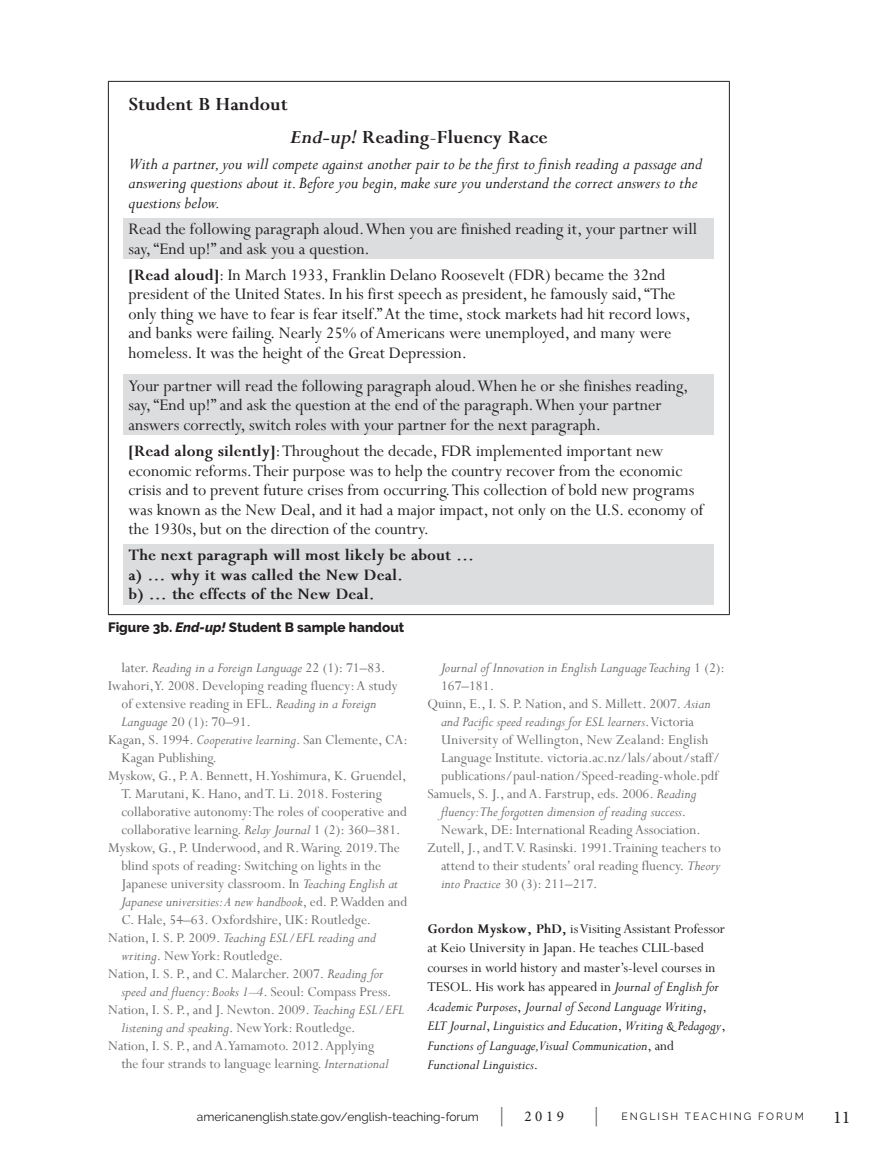
<style>
.page{position:relative;width:891px;height:1161px;background:#fff}
.page>*{position:absolute;margin:0;border:0;box-sizing:border-box;transform-origin:0 0}
.t1{font:700 21px "Perpetua";color:#231f20}
.Body{font:18px/19.5px "Perpetua";color:#231f20}
.Body-2{font:italic 18px/19.5px "Perpetua";color:#231f20}
.Body-3{font:700 18px "Perpetua";color:#231f20}
.t2{font:18px "Minion Pro";color:#231f20}
.Footnote{font:15px/18px "Perpetua";color:#6c6d70}
.Author_s_Bio{font:italic 15px/19.5px "Perpetua";color:#231f20}
.Footnote-2{font:italic 15px/18px "Perpetua";color:#6c6d70}
.t3{font:15px "Minion Pro";color:#231f20}
.t4{font:800 13.5px "Raleway";color:#231f20}
.t5{font:12px "Raleway";color:#231f20}
.t6{font:10.5px "Raleway";letter-spacing:.19em;color:#231f20}
.s1{font-style:italic}
.s2{font-weight:700}
.s3{font-style:normal}
.s4{font-weight:700;font-style:normal}
</style>
<div class="page">
<svg style="left:596px;top:1107px;width:1px;height:19px"></svg>
<svg style="left:501px;top:1107px;width:1px;height:19px"></svg>
<div style="left:123px;top:218px;width:591px;height:41px;background:#dcdddf"></div>
<div style="left:123px;top:374px;width:591px;height:61px;background:#dcdddf"></div>
<div style="left:123px;top:545px;width:591px;height:60px;background:#dcdddf"></div>
<hr style="left:108px;top:81px;width:622px;height:1px;background:#231f20">
<hr style="left:108px;top:82px;width:1px;height:532px;background:#231f20">
<hr style="left:729px;top:82px;width:1px;height:532px;background:#231f20">
<hr style="left:108px;top:614px;width:622px;height:1px;background:#231f20">
<h3 class="t1" style="left:129px;top:93px;width:161px">Student B Handout</h3>
<h4 class="t1" style="left:290px;top:126px;width:259px"><span class="s1">End-up!</span> Reading-Fluency Race</h4>
<p class="Body-2" style="left:129px;top:153px;width:575px">With a partner, you will compete against another pair to be the first to finish reading a passage and answering questions about it. Before you begin, make sure you understand the correct answers to the questions below.</p>
<p class="Body" style="left:129px;top:219px;width:570px">Read the following paragraph aloud. When you are finished reading it, your partner will say, “End up!” and ask you a question.</p>
<p class="Body" style="left:129px;top:265px;width:564px"><span class="s2">[Read aloud]</span>: In March 1933, Franklin Delano Roosevelt (FDR) became the 32nd president of the United States. In his first speech as president, he famously said, “The only thing we have to fear is fear itself.” At the time, stock markets had hit record lows, and banks were failing. Nearly 25% of Americans were unemployed, and many were homeless. It was the height of the Great Depression.</p>
<p class="Body" style="left:129px;top:376px;width:561px">Your partner will read the following paragraph aloud. When he or she finishes reading, say, “End up!” and ask the question at the end of the paragraph. When your partner answers correctly, switch roles with your partner for the next paragraph.</p>
<p class="Body" style="left:129px;top:441px;width:576px"><span class="s2">[Read along silently]</span>: Throughout the decade, FDR implemented important new economic reforms. Their purpose was to help the country recover from the economic crisis and to prevent future crises from occurring. This collection of bold new programs was known as the New Deal, and it had a major impact, not only on the U.S. economy of the 1930s, but on the direction of the country.</p>
<p class="Body-3" style="left:129px;top:546px;width:347px">The next paragraph will most likely be about …</p>
<p class="Body-3" style="left:129px;top:565px;width:276px">a) … why it was called the New Deal.</p>
<p class="Body-3" style="left:129px;top:585px;width:248px">b) … the effects of the New Deal.</p>
<p class="t4" style="left:108px;top:619px;width:298px">Figure 3b. <span class="s1">End-up!</span> Student B sample handout</p>
<p class="Footnote-2" style="left:122px;top:658px;width:265px"><span class="s3">later.</span> Reading in a Foreign Language <span class="s3">22 (1): 71–83.</span></p>
<p class="Footnote" style="left:122px;top:676px;width:278px;text-indent:-14px">Iwahori, Y. 2008. Developing reading fluency: A study of extensive reading in EFL. <span class="s1">Reading in a Foreign<br>Language</span> 20 (1): 70–91.</p>
<p class="Footnote" style="left:122px;top:730px;width:288px;text-indent:-14px">Kagan, S. 1994. <span class="s1">Cooperative learning</span>. San Clemente, CA:<br>Kagan Publishing.</p>
<p class="Footnote" style="left:122px;top:766px;width:287px;text-indent:-14px">Myskow, G., P. A. Bennett, H. Yoshimura, K. Gruendel, T. Marutani, K. Hano, and T. Li. 2018. Fostering collaborative autonomy: The roles of cooperative and collaborative learning. <span class="s1">Relay Journal</span> 1 (2): 360–381.</p>
<p class="Footnote" style="left:122px;top:838px;width:287px;text-indent:-14px">Myskow, G., P. Underwood, and R. Waring. 2019. The blind spots of reading: Switching on lights in the Japanese university classroom. In <span class="s1">Teaching English at Japanese universities: A new handbook</span>, ed. P. Wadden and C. Hale, 54–63. Oxfordshire, UK: Routledge.</p>
<p class="Footnote" style="left:122px;top:928px;width:256px;text-indent:-14px">Nation, I. S. P. 2009. <span class="s1">Teaching ESL/EFL reading and writing</span>. New York: Routledge.</p>
<p class="Footnote" style="left:122px;top:964px;width:272px;text-indent:-14px">Nation, I. S. P., and C. Malarcher. 2007. <span class="s1">Reading for speed and fluency: Books 1–4</span>. Seoul: Compass Press.</p>
<p class="Footnote" style="left:122px;top:1000px;width:284px;text-indent:-14px">Nation, I. S. P., and J. Newton. 2009. <span class="s1">Teaching ESL/EFL listening and speaking</span>. New York: Routledge.</p>
<p class="Footnote" style="left:122px;top:1036px;width:269px;text-indent:-14px">Nation, I. S. P., and A. Yamamoto. 2012. Applying the four strands to language learning. <span class="s1">International</span></p>
<p class="Footnote-2" style="left:441px;top:658px;width:286px">Journal of Innovation in English Language Teaching <span class="s3">1 (2):<br>167–181.</span></p>
<p class="Footnote" style="left:441px;top:694px;width:281px;text-indent:-14px">Quinn, E., I. S. P. Nation, and S. Millett. 2007. <span class="s1">Asian and Pacific speed readings for ESL learners</span>. Victoria University of Wellington, New Zealand: English Language Institute. victoria.ac.nz/lals/about/staff/ publications/paul-nation/Speed-reading-whole.pdf</p>
<p class="Footnote" style="left:441px;top:784px;width:261px;text-indent:-14px">Samuels, S. J., and A. Farstrup, eds. 2006. <span class="s1">Reading fluency:The forgotten dimension of reading success</span>.<br>Newark, DE: International Reading Association.</p>
<p class="Footnote" style="left:441px;top:838px;width:282px;text-align:justify;text-indent:-14px">Zutell, J., and T. V. Rasinski. 1991. Training teachers to attend to their students’ oral reading fluency. <span class="s1">Theory into Practice</span> 30 (3): 211–217.</p>
<p class="Author_s_Bio" style="left:427px;top:918px;width:300px"><span class="s4">Gordon Myskow, PhD,</span> <span class="s3">is Visiting Assistant Professor at Keio University in Japan. He teaches CLIL-based courses in world history and master’s-level courses in TESOL. His work has appeared in</span> Journal of English for Academic Purposes<span class="s3">,</span> Journal of Second Language Writing<span class="s3">, </span>ELT Journal<span class="s3">,</span> Linguistics and Education<span class="s3">,</span> Writing &amp; Pedagogy<span class="s3">, </span>Functions of Language,Visual Communication<span class="s3">, and </span>Functional Linguistics<span class="s3">.</span></p>
<p class="t5" style="left:197px;top:1110px;width:284px">americanenglish.state.gov/english-teaching-forum</p>
<p class="t3" style="left:524px;top:1106px;width:41px">2019</p>
<p class="t6" style="left:621px;top:1110px;width:184px">ENGLISH TEACHING FORUM</p>
<p class="t2" style="left:833px;top:1105px;width:19px">11</p>
</div>
